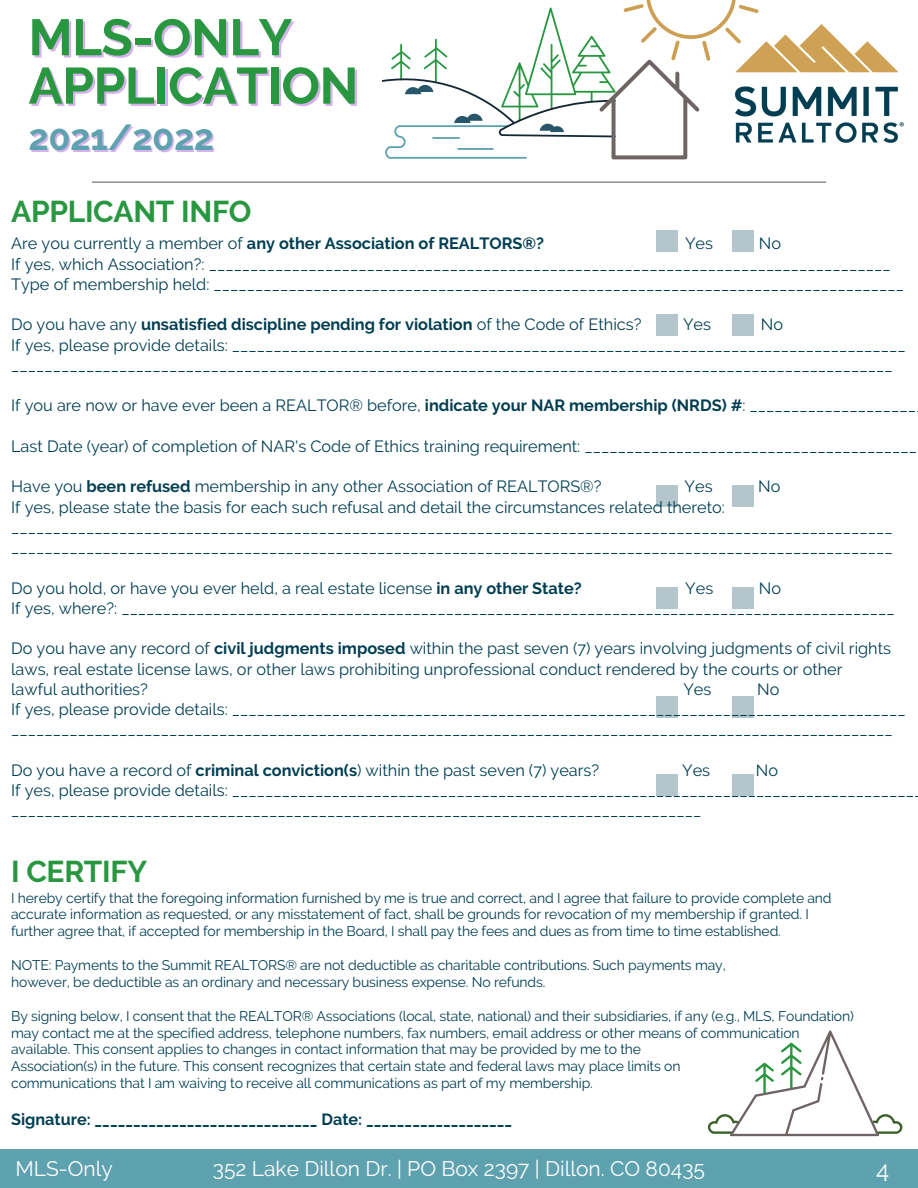
<style>
.page{position:relative;width:918px;height:1188px;background:#fff}
.page>*{position:absolute;margin:0;border:0;box-sizing:border-box;transform-origin:0 0}
.t1{font:700 51px "Raleway";letter-spacing:-.01em;color:#299740}
.t2{font:700 36px "Raleway";letter-spacing:-.01em;color:#5ea1af}
.t3{font:700 30px "Raleway";letter-spacing:-.01em;color:#299740}
.t4{font:24px "Raleway";color:#fff}
.t5{font:21px "Raleway";color:#fff}
.t6{font:16.35px/20.2px "Raleway";color:#003e52}
.t7{font:700 16.35px "Raleway";color:#003e52}
.t8{font:700 16.2px "Raleway";color:#003e52}
.t9{font:13.95px/16.8px "Raleway";letter-spacing:-.01em;color:#003e52}
.s1{font-weight:400}
.s2{font-weight:700}
</style>
<div class="page">
<div style="left:657px;top:230px;width:21px;height:21px;background:#b4c6cc"></div>
<div style="left:732px;top:230px;width:22px;height:21px;background:#b4c6cc"></div>
<div style="left:657px;top:314px;width:21px;height:21px;background:#b4c6cc"></div>
<div style="left:732px;top:314px;width:22px;height:21px;background:#b4c6cc"></div>
<div style="left:657px;top:486px;width:21px;height:21px;background:#b4c6cc"></div>
<div style="left:657px;top:587px;width:21px;height:22px;background:#b4c6cc"></div>
<div style="left:732px;top:587px;width:22px;height:22px;background:#b4c6cc"></div>
<div style="left:657px;top:696px;width:21px;height:22px;background:#b4c6cc"></div>
<div style="left:732px;top:696px;width:22px;height:22px;background:#b4c6cc"></div>
<div style="left:732px;top:486px;width:22px;height:21px;background:#b4c6cc"></div>
<div style="left:657px;top:774px;width:21px;height:22px;background:#b4c6cc"></div>
<div style="left:732px;top:774px;width:22px;height:22px;background:#b4c6cc"></div>
<svg style="left:382px;top:0;width:377px;height:159px"></svg>
<hr style="left:92px;top:182px;width:734px;height:1px;background:#6e6464">
<img style="left:736px;top:24px;width:167px;height:118px">
<div style="left:0;top:1150px;width:918px;height:38px;background:#5ea1af"></div>
<svg style="left:708px;top:1030px;width:194px;height:106px"></svg>
<p class="t1" style="left:28px;top:7px;width:265px">MLS-ONLY</p>
<p class="t1" style="left:28px;top:56px;width:331px">APPLICATION</p>
<p class="t2" style="left:28px;top:116px;width:187px">2021/2022</p>
<p class="t3" style="left:11px;top:194px;width:242px">APPLICANT INFO</p>
<p class="t7" style="left:11px;top:234px;width:535px"><span class="s1">Are you currently a member of</span> any other Association of REALTORS®?</p>
<p class="t6" style="left:685px;top:233px;width:30px">Yes</p>
<p class="t6" style="left:759px;top:233px;width:24px">No</p>
<p class="t6" style="left:11px;top:254px;width:881px">If yes, which Association?: __________________________________________________________________________________</p>
<p class="t6" style="left:11px;top:274px;width:894px">Type of membership held: ___________________________________________________________________________________</p>
<p class="t7" style="left:11px;top:315px;width:632px"><span class="s1">Do you have any</span> unsatisfied discipline pending for violation <span class="s1">of the Code of Ethics?</span></p>
<p class="t6" style="left:683px;top:314px;width:30px">Yes</p>
<p class="t6" style="left:761px;top:314px;width:24px">No</p>
<p class="t6" style="left:11px;top:335px;width:896px">If yes, please provide details: _________________________________________________________________________________ __________________________________________________________________________________________________________</p>
<p class="t6" style="left:11px;top:395px;width:906px">If you are now or have ever been a REALTOR® before, <span class="s2">indicate your NAR membership (NRDS) #</span>: ____________________</p>
<p class="t6" style="left:11px;top:436px;width:908px">Last Date (year) of completion of NAR's Code of Ethics training requirement: ________________________________________</p>
<p class="t6" style="left:11px;top:476px;width:592px">Have you <span class="s2">been refused</span> membership in any other Association of REALTORS®?</p>
<p class="t6" style="left:685px;top:476px;width:30px">Yes</p>
<p class="t6" style="left:758px;top:476px;width:24px">No</p>
<p class="t6" style="left:11px;top:497px;width:883px">If yes, please state the basis for each such refusal and detail the circumstances related thereto: __________________________________________________________________________________________________________ __________________________________________________________________________________________________________</p>
<p class="t6" style="left:11px;top:578px;width:572px">Do you hold, or have you ever held, a real estate license <span class="s2">in any other State?</span></p>
<p class="t6" style="left:685px;top:578px;width:30px">Yes</p>
<p class="t6" style="left:759px;top:578px;width:24px">No</p>
<p class="t6" style="left:11px;top:598px;width:885px">If yes, where?: _____________________________________________________________________________________________</p>
<p class="t6" style="left:11px;top:638px;width:882px">Do you have any record of <span class="s2">civil judgments imposed</span> within the past seven (7) years involving judgments of civil rights</p>
<p class="t6" style="left:11px;top:659px;width:833px">laws, real estate license laws, or other laws prohibiting unprofessional conduct rendered by the courts or other</p>
<p class="t6" style="left:11px;top:679px;width:138px">lawful authorities?</p>
<p class="t6" style="left:683px;top:679px;width:30px">Yes</p>
<p class="t6" style="left:757px;top:679px;width:24px">No</p>
<p class="t6" style="left:11px;top:699px;width:896px">If yes, please provide details: _________________________________________________________________________________ __________________________________________________________________________________________________________</p>
<p class="t6" style="left:11px;top:760px;width:590px">Do you have a record of <span class="s2">criminal conviction(s</span>) within the past seven (7) years?</p>
<p class="t6" style="left:682px;top:760px;width:30px">Yes</p>
<p class="t6" style="left:756px;top:760px;width:24px">No</p>
<p class="t6" style="left:11px;top:780px;width:904px">If yes, please provide details: __________________________________________________________________________________ ___________________________________________________________________________________</p>
<p class="t3" style="left:11px;top:853px;width:138px">I CERTIFY</p>
<p class="t9" style="left:11px;top:889px;width:822px">I hereby certify that the foregoing information furnished by me is true and correct, and I agree that failure to provide complete and accurate information as requested, or any misstatement of fact, shall be grounds for revocation of my membership if granted. I further agree that, if accepted for membership in the Board, I shall pay the fees and dues as from time to time established.</p>
<p class="t9" style="left:11px;top:957px;width:716px">NOTE: Payments to the Summit REALTORS® are not deductible as charitable contributions. Such payments may,</p>
<p class="t9" style="left:11px;top:974px;width:536px">however, be deductible as an ordinary and necessary business expense. No refunds.</p>
<p class="t9" style="left:11px;top:1007px;width:844px">By signing below, I consent that the REALTOR® Associations (local, state, national) and their subsidiaries, if any (e.g., MLS, Foundation) may contact me at the specified address, telephone numbers, fax numbers, email address or other means of communication available. This consent applies to changes in contact information that may be provided by me to the</p>
<p class="t9" style="left:11px;top:1058px;width:671px">Association(s) in the future. This consent recognizes that certain state and federal laws may place limits on</p>
<p class="t9" style="left:11px;top:1075px;width:583px">communications that I am waiving to receive all communications as part of my membership.</p>
<p class="t8" style="left:11px;top:1110px;width:503px">Signature: _____________________________ Date: ___________________</p>
<p class="t5" style="left:15px;top:1157px;width:99px">MLS-Only</p>
<p class="t5" style="left:213px;top:1157px;width:494px">352 Lake Dillon Dr. | PO Box 2397 | Dillon. CO 80435</p>
<p class="t4" style="left:876px;top:1155px;width:15px">4</p>
</div>
